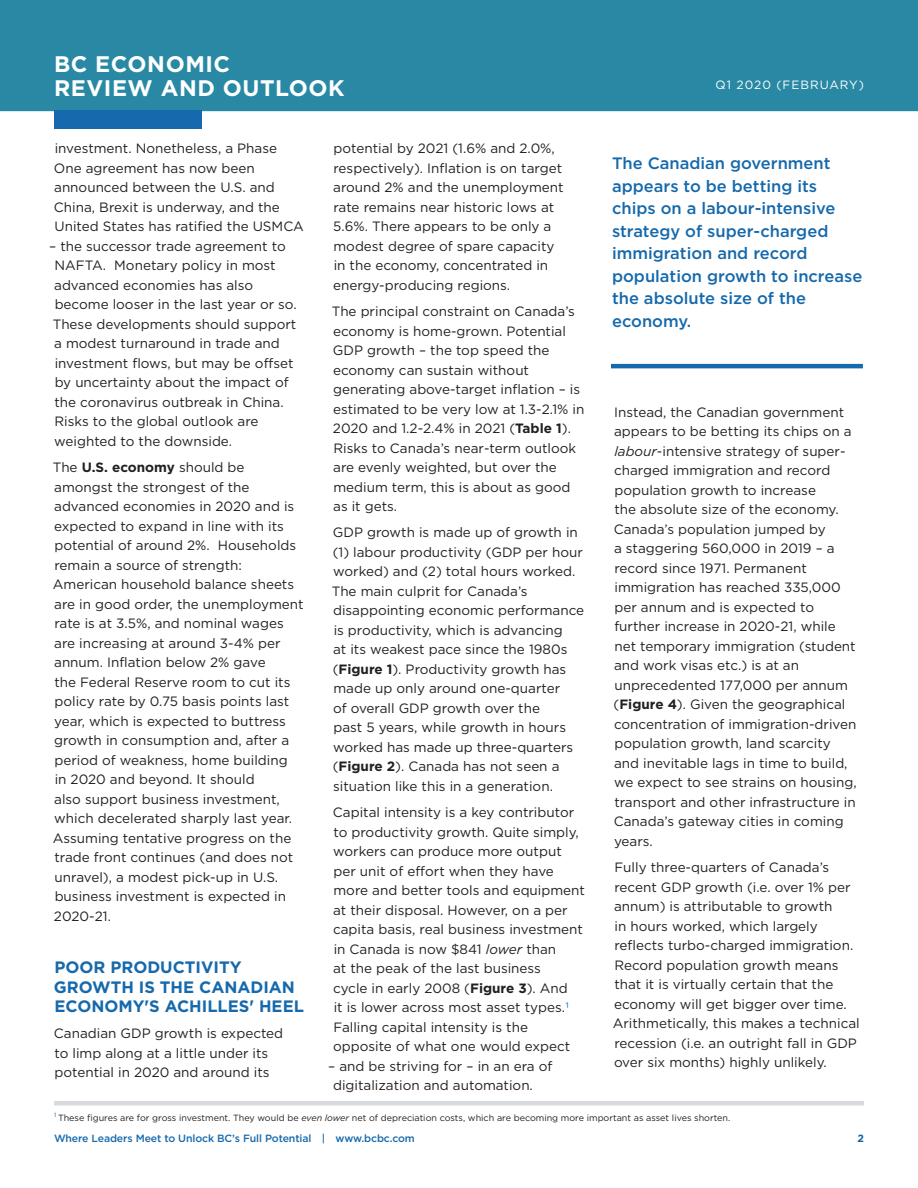
<style>
.page{position:relative;width:918px;height:1188px;background:#fff}
.page>*{position:absolute;margin:0;border:0;box-sizing:border-box;transform-origin:0 0}
.t1{font:700 22.5px/24px "Gotham";letter-spacing:.025em;color:#fff}
.t2{font:500 16.5px/22.5px "Gotham";color:#1569ac}
.Body_Copy{font:700 16.5px/19.5px "Gotham";color:#1569ac}
.Body_Copy-2{font:13.5px/19.5px "Gotham";color:#231f20}
.t3{font:12px "Gotham";letter-spacing:.08em;color:#fff}
.t4{font:500 10.5px "Gotham";letter-spacing:-.01em;color:#1569ac}
.t5{font:700 10.5px "Gotham";color:#1963a7}
.t6{font:9px "Gotham";color:#231f20}
.s1{font-weight:700}
.s2{font-style:italic}
.s3{color:#1569ac}
</style>
<div class="page">
<div style="left:0;top:0;width:918px;height:111px;background:#2989a5"></div>
<div style="left:54px;top:110px;width:148px;height:19px;background:#1569ac"></div>
<div style="left:54px;top:1101px;width:810px;height:5px;background:#d7dbe0"></div>
<hr style="left:611px;top:364px;width:252px;height:4px;background:#1569ac">
<p class="t1" style="left:54px;top:52px;width:292px">BC ECONOMIC<br>REVIEW AND OUTLOOK</p>
<p class="Body_Copy-2" style="left:54px;top:139px;width:252px">investment. Nonetheless, a Phase<br>One agreement has now been announced between the U.S. and<br>China, Brexit is underway, and the<br>United States has ratified the USMCA</p>
<p class="Body_Copy-2" style="left:49px;top:236px;width:249px">– the successor trade agreement to<br>NAFTA. Monetary policy in most advanced economies has also become looser in the last year or so.<br>These developments should support a modest turnaround in trade and investment flows, but may be offset by uncertainty about the impact of the coronavirus outbreak in China.<br>Risks to the global outlook are weighted to the downside.</p>
<p class="Body_Copy-2" style="left:53px;top:457px;width:252px">The <span class="s1">U.S. economy</span> should be amongst the strongest of the advanced economies in 2020 and is expected to expand in line with its potential of around 2%. Households remain a source of strength:<br>American household balance sheets are in good order, the unemployment rate is at 3.5%, and nominal wages are increasing at around 3-4% per annum. Inflation below 2% gave<br>the Federal Reserve room to cut its policy rate by 0.75 basis points last year, which is expected to buttress growth in consumption and, after a period of weakness, home building<br>in 2020 and beyond. It should<br>also support business investment, which decelerated sharply last year.<br>Assuming tentative progress on the trade front continues (and does not unravel), a modest pick-up in U.S. business investment is expected in<br>2020-21.</p>
<p class="Body_Copy" style="left:54px;top:957px;width:252px">POOR PRODUCTIVITY<br>GROWTH IS THE CANADIAN<br>ECONOMY'S ACHILLES' HEEL</p>
<p class="Body_Copy-2" style="left:54px;top:1024px;width:231px">Canadian GDP growth is expected to limp along at a little under its potential in 2020 and around its</p>
<p class="Body_Copy-2" style="left:333px;top:139px;width:232px">potential by 2021 (1.6% and 2.0%, respectively). Inflation is on target around 2% and the unemployment rate remains near historic lows at<br>5.6%. There appears to be only a modest degree of spare capacity in the economy, concentrated in energy-producing regions.</p>
<p class="Body_Copy-2" style="left:332px;top:301px;width:254px">The principal constraint on Canada’s economy is home-grown. Potential<br>GDP growth – the top speed the economy can sustain without generating above-target inflation – is estimated to be very low at 1.3-2.1% in<br>2020 and 1.2-2.4% in 2021 (<span class="s1">Table 1</span>).<br>Risks to Canada’s near-term outlook are evenly weighted, but over the medium term, this is about as good as it gets.</p>
<p class="Body_Copy-2" style="left:332px;top:523px;width:254px">GDP growth is made up of growth in (1) labour productivity (GDP per hour worked) and (2) total hours worked.<br>The main culprit for Canada’s disappointing economic performance is productivity, which is advancing<br>at its weakest pace since the 1980s (<span class="s1">Figure 1</span>). Productivity growth has made up only around one-quarter<br>of overall GDP growth over the<br>past 5 years, while growth in hours worked has made up three-quarters (<span class="s1">Figure 2</span>). Canada has not seen a situation like this in a generation.</p>
<p class="Body_Copy-2" style="left:333px;top:802px;width:254px">Capital intensity is a key contributor to productivity growth. Quite simply, workers can produce more output per unit of effort when they have more and better tools and equipment at their disposal. However, on a per capita basis, real business investment in Canada is now $841 <span class="s2">lower</span> than<br>at the peak of the last business<br>cycle in early 2008 (<span class="s1">Figure 3</span>). And<br>it is lower across most asset types.<span class="s3">1<br></span>Falling capital intensity is the opposite of what one would expect</p>
<p class="Body_Copy-2" style="left:333px;top:1056px;width:221px;text-indent:-5px">– and be striving for – in an era of digitalization and automation.</p>
<p class="t3" style="left:716px;top:77px;width:150px">Q1 2020 (FEBRUARY)</p>
<p class="t2" style="left:612px;top:152px;width:252px">The Canadian government appears to be betting its chips on a labour-intensive strategy of super-charged immigration and record population growth to increase the absolute size of the economy.</p>
<p class="Body_Copy-2" style="left:614px;top:402px;width:245px">Instead, the Canadian government appears to be betting its chips on a <span class="s2">labour</span>-intensive strategy of super&shy;charged immigration and record population growth to increase<br>the absolute size of the economy.<br>Canada’s population jumped by<br>a staggering 560,000 in 2019 – a record since 1971. Permanent immigration has reached 335,000 per annum and is expected to further increase in 2020-21, while net temporary immigration (student and work visas etc.) is at an unprecedented 177,000 per annum (<span class="s1">Figure 4</span>). Given the geographical concentration of immigration-driven population growth, land scarcity and inevitable lags in time to build, we expect to see strains on housing, transport and other infrastructure in<br>Canada’s gateway cities in coming years.</p>
<p class="Body_Copy-2" style="left:613px;top:857px;width:248px">Fully three-quarters of Canada’s recent GDP growth (i.e. over 1% per annum) is attributable to growth<br>in hours worked, which largely reflects turbo-charged immigration.<br>Record population growth means that it is virtually certain that the economy will get bigger over time.<br>Arithmetically, this makes a technical recession (i.e. an outright fall in GDP over six months) highly unlikely.</p>
<p class="t6" style="left:54px;top:1112px;width:678px"><sup>1</sup> These figures are for gross investment. They would be <span class="s2">even lower</span> net of depreciation costs, which are becoming more important as asset lives shorten.</p>
<p class="t4" style="left:54px;top:1132px;width:362px">Where Leaders Meet to Unlock BC’s Full Potential | www.bcbc.com</p>
<p class="t5" style="left:857px;top:1132px;width:8px">2</p>
</div>
